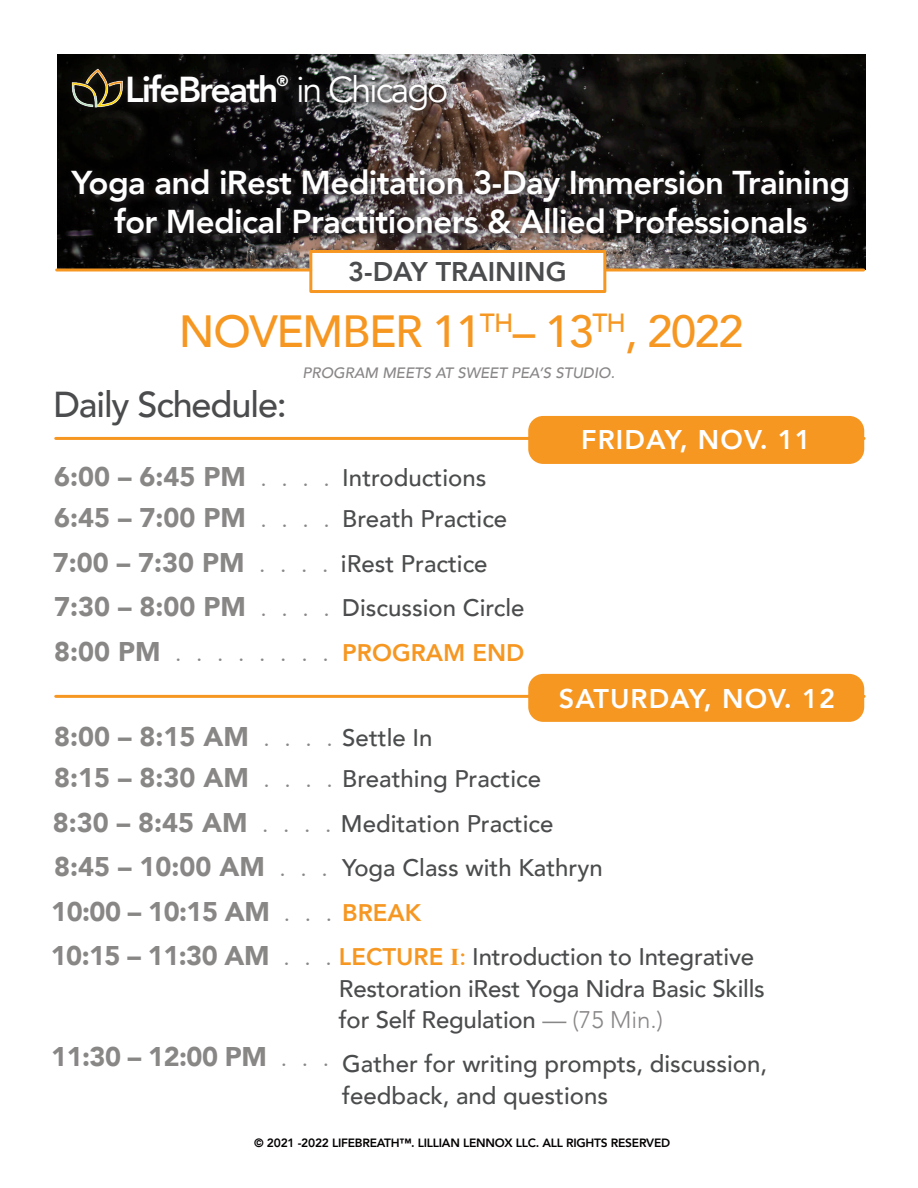
<style>
.page{position:relative;width:918px;height:1188px;background:#fff}
.page>*{position:absolute;margin:0;border:0;box-sizing:border-box;transform-origin:0 0}
.t1{font:500 45px "Avenir";letter-spacing:-.03em;color:#f69722}
.t2{font:500 36px "Avenir";letter-spacing:-.03em;color:#4b4c4d}
.t3{font:800 36px "Avenir";letter-spacing:-.06em;color:#fff}
.t4{font:36px "Avenir";letter-spacing:-.06em;color:#fff}
.t5{font:800 33px/39px "Avenir";letter-spacing:-.02em;color:#fff;text-align:center}
.t6{font:900 27px "Avenir";color:#898686}
.t7{font:800 27px "Avenir";letter-spacing:.04em;color:#fff}
.t8{font:300 27px "Avenir";color:#898686}
.t9{font:800 27px "Avenir";color:#4b4c4d}
.t10{font:500 24px "Avenir";color:#4b4c4d}
.t11{font:800 24px "Avenir";color:#f69722}
.t12{font:italic 500 15px "Avenir";color:#898686}
.t13{font:800 15px "Avenir";color:#fff}
.t14{font:800 12px "Avenir";letter-spacing:-.02em;color:#040101}
.s1{font-weight:300}
.s2{font-weight:900}
.s3{font-weight:800;color:#f69722}
.s4{font-family:"Times New Roman";font-weight:700;color:#f69722}
.s5{color:#f69722}
.s6{font-weight:300;color:#898686}
</style>
<div class="page">
<hr style="left:56px;top:437px;width:808px;height:3px;background:#f69722">
<hr style="left:56px;top:695px;width:808px;height:3px;background:#f69722">
<div style="left:528px;top:416px;width:336px;height:48px;background:#f69722;border-radius:15px"></div>
<div style="left:528px;top:674px;width:336px;height:48px;background:#f69722;border-radius:15px"></div>
<img style="left:57px;top:54px;width:808px;height:216px">
<div style="left:65px;top:63px;width:66px;height:53px;background:#060602"></div>
<img style="left:71px;top:60px;width:54px;height:61px">
<div style="left:309px;top:250px;width:297px;height:43px;background:#fff;border:3px solid #f69722"></div>
<svg style="left:57px;top:268px;width:254px;height:4px"></svg>
<svg style="left:606px;top:268px;width:258px;height:4px"></svg>
<div style="left:65px;top:164px;width:793px;height:80px;background:#231f20;opacity:.75"></div>
<div style="left:122px;top:68px;width:335px;height:53px;background:#231f20;opacity:.75"></div>
<p class="t3" style="left:125px;top:62px;width:155px">LifeBreath</p>
<p class="t13" style="left:276px;top:69px;width:13px">®</p>
<p class="t4" style="left:296px;top:69px;width:154px">in Chicago</p>
<p class="t5" style="left:72px;top:164px;width:780px">Yoga and iRest Meditation 3-Day Immersion Training for Medical Practitioners &amp; Allied Professionals</p>
<p class="t9" style="left:348px;top:251px;width:220px">3-DAY TRAINING</p>
<p class="t1" style="left:179px;top:292px;width:566px">NOVEMBER 11<sup>TH</sup>– 13<sup>TH</sup>, 2022</p>
<p class="t2" style="left:53px;top:373px;width:235px">Daily Schedule:</p>
<p class="t12" style="left:303px;top:364px;width:314px">PROGRAM MEETS AT SWEET PEA’S STUDIO.</p>
<p class="t7" style="left:581px;top:419px;width:231px">FRIDAY, NOV. 11</p>
<p class="t6" style="left:54px;top:453px;width:278px">6:00 – 6:45 PM <span class="s1">. . . .</span></p>
<p class="t10" style="left:342px;top:457px;width:146px">Introductions</p>
<p class="t6" style="left:54px;top:495px;width:278px">6:45 – 7:00 PM <span class="s1">. . . .</span></p>
<p class="t10" style="left:342px;top:498px;width:166px">Breath Practice</p>
<p class="t6" style="left:53px;top:539px;width:278px">7:00 – 7:30 PM <span class="s1">. . . .</span></p>
<p class="t10" style="left:341px;top:543px;width:148px">iRest Practice</p>
<p class="t6" style="left:54px;top:584px;width:278px">7:30 – 8:00 PM <span class="s1">. . . .</span></p>
<p class="t10" style="left:342px;top:587px;width:184px">Discussion Circle</p>
<p class="t8" style="left:54px;top:636px;width:276px"><span class="s2">8:00 PM</span> . . . . . . . .</p>
<p class="t11" style="left:342px;top:634px;width:184px">PROGRAM END</p>
<p class="t7" style="left:559px;top:678px;width:278px">SATURDAY, NOV. 12</p>
<p class="t6" style="left:54px;top:713px;width:281px">8:00 – 8:15 AM <span class="s1">. . . .</span></p>
<p class="t10" style="left:342px;top:717px;width:92px">Settle In</p>
<p class="t6" style="left:54px;top:755px;width:281px">8:15 – 8:30 AM <span class="s1">. . . .</span></p>
<p class="t10" style="left:342px;top:758px;width:200px">Breathing Practice</p>
<p class="t6" style="left:53px;top:799px;width:281px">8:30 – 8:45 AM <span class="s1">. . . .</span></p>
<p class="t10" style="left:341px;top:803px;width:214px">Meditation Practice</p>
<p class="t6" style="left:54px;top:844px;width:276px">8:45 – 10:00 AM <span class="s1">. . .</span></p>
<p class="t10" style="left:342px;top:847px;width:262px">Yoga Class with Kathryn</p>
<p class="t6" style="left:51px;top:888px;width:283px">10:00 – 10:15 AM <span class="s1">. . .</span></p>
<p class="t6" style="left:51px;top:933px;width:283px">10:15 – 11:30 AM <span class="s1">. . .</span></p>
<p class="t11" style="left:342px;top:894px;width:81px">BREAK</p>
<p class="t10" style="left:339px;top:936px;width:417px"><span class="s3">LECTURE</span> <span class="s4">I</span><span class="s5">:</span> Introduction to Integrative</p>
<p class="t10" style="left:339px;top:968px;width:427px">Restoration iRest Yoga Nidra Basic Skills</p>
<p class="t10" style="left:339px;top:999px;width:326px">for Self Regulation <span class="s6">— (75 Min.)</span></p>
<p class="t6" style="left:51px;top:1034px;width:280px">11:30 – 12:00 PM <span class="s1">. . .</span></p>
<p class="t10" style="left:342px;top:1043px;width:426px">Gather for writing prompts, discussion,</p>
<p class="t10" style="left:342px;top:1075px;width:267px">feedback, and questions</p>
<p class="t14" style="left:254px;top:1133px;width:417px">© 2021 -2022 LIFEBREATH™. LILLIAN LENNOX LLC. ALL RIGHTS RESERVED</p>
</div>
